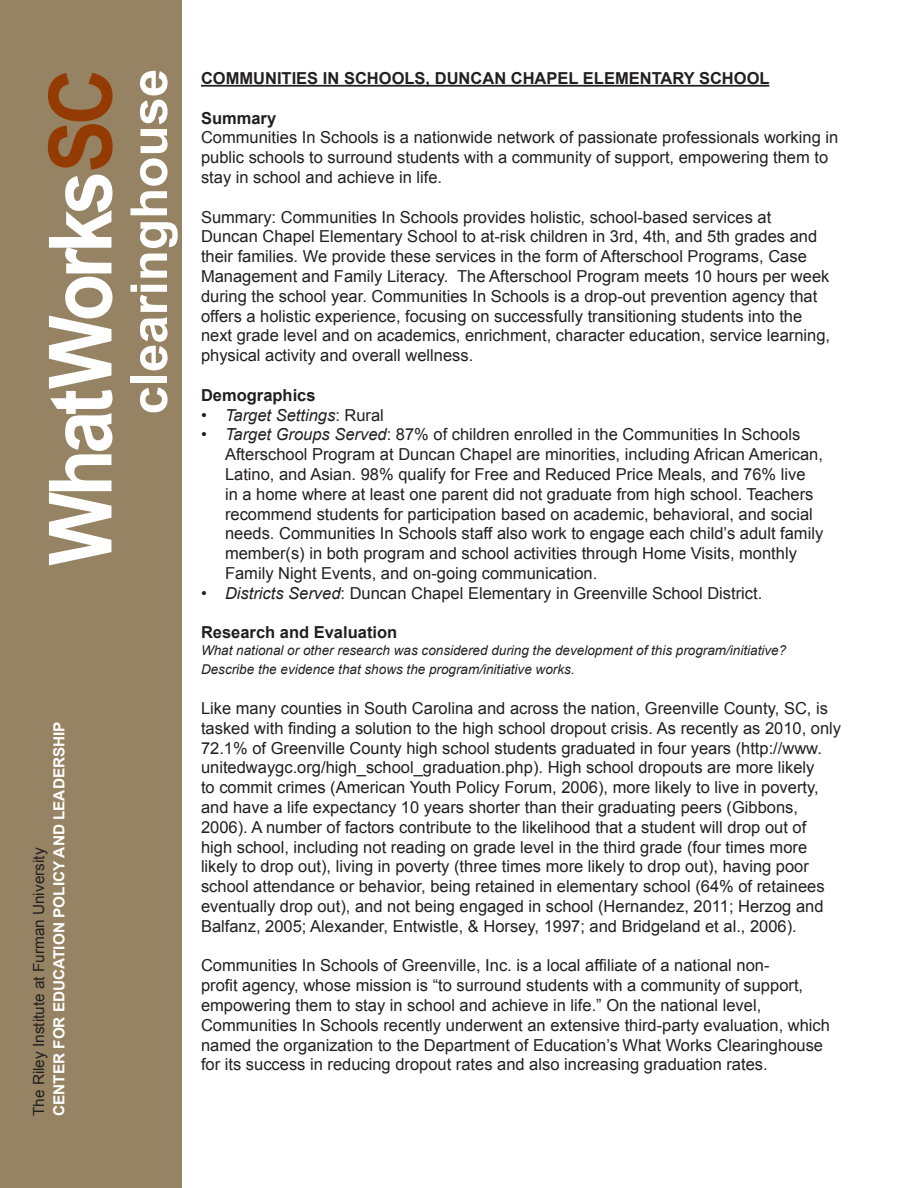
<style>
.page{position:relative;width:918px;height:1188px;background:#fff}
.page>*{position:absolute;margin:0;border:0;box-sizing:border-box;transform-origin:0 0}
.t1{font:700 87.3px "Arial";letter-spacing:-.06em;color:#fff;scale:.89 1}
.t2{font:700 51px "Arial";color:#fff}
.t3{font:16.5px/19.8px "Arial";color:#231f20}
.t4{font:700 16.5px "Arial";color:#231f20}
.t5{font:italic 16.5px "Arial";color:#231f20}
.t6{font:700 15.3px "Arial";color:#fff}
.t7{font:15.3px "Arial";color:#231f20}
.t8{font:italic 13.5px/19.8px "Arial";color:#231f20}
.s1{color:#933b03}
.s2{font-style:normal}
.s3{font-style:italic}
</style>
<div class="page">
<hr style="left:201px;top:85px;width:568px;height:2px;background:#231f20">
<div style="left:0;top:0;width:181px;height:1188px;background:#958363"></div>
<h1 class="t1" style="left:23px;top:566px;width:560px;rotate:-90deg">WhatWorks<span class="s1">SC</span></h1>
<h2 class="t2" style="left:115px;top:415px;width:347px;rotate:-90deg">clearinghouse</h2>
<p class="t6" style="left:49px;top:1116px;width:396px;rotate:-90deg">CENTER FOR EDUCATION POLICY AND LEADERSHIP</p>
<p class="t7" style="left:29px;top:1116px;width:270px;rotate:-90deg">The Riley Institute at Furman University</p>
<p class="t4" style="left:201px;top:67px;width:570px">COMMUNITIES IN SCHOOLS, DUNCAN CHAPEL ELEMENTARY SCHOOL</p>
<p class="t4" style="left:201px;top:107px;width:77px">Summary</p>
<p class="t3" style="left:201px;top:128px;width:639px">Communities In Schools is a nationwide network of passionate professionals working in public schools to surround students with a community of support, empowering them to stay in school and achieve in life.</p>
<p class="t3" style="left:201px;top:207px;width:631px">Summary: Communities In Schools provides holistic, school-based services at Duncan Chapel Elementary School to at-risk children in 3rd, 4th, and 5th grades and their families. We provide these services in the form of Afterschool Programs, Case Management and Family Literacy. The Afterschool Program meets 10 hours per week during the school year. Communities In Schools is a drop-out prevention agency that offers a holistic experience, focusing on successfully transitioning students into the next grade level and on academics, enrichment, character education, service learning, physical activity and overall wellness.</p>
<p class="t4" style="left:201px;top:384px;width:116px">Demographics</p>
<p class="t5" style="left:201px;top:404px;width:184px"><span class="s2">•</span> Target Settings<span class="s2">: Rural</span></p>
<p class="t3" style="left:225px;top:425px;width:600px;text-indent:-24px">• <span class="s3">Target Groups Served</span>: 87% of children enrolled in the Communities In Schools Afterschool Program at Duncan Chapel are minorities, including African American, Latino, and Asian. 98% qualify for Free and Reduced Price Meals, and 76% live<br>in a home where at least one parent did not graduate from high school. Teachers recommend students for participation based on academic, behavioral, and social needs. Communities In Schools staff also work to engage each child’s adult family member(s) in both program and school activities through Home Visits, monthly Family Night Events, and on-going communication.</p>
<p class="t3" style="left:201px;top:583px;width:563px">• <span class="s3">Districts Served</span>: Duncan Chapel Elementary in Greenville School District.</p>
<p class="t4" style="left:201px;top:622px;width:198px">Research and Evaluation</p>
<p class="t8" style="left:201px;top:640px;width:587px">What national or other research was considered during the development of this program/initiative?<br>Describe the evidence that shows the program/initiative works<span class="s2">.</span></p>
<p class="t3" style="left:201px;top:698px;width:642px">Like many counties in South Carolina and across the nation, Greenville County, SC, is tasked with finding a solution to the high school dropout crisis. As recently as 2010, only 72.1% of Greenville County high school students graduated in four years (http://www. unitedwaygc.org/high_school_graduation.php). High school dropouts are more likely<br>to commit crimes (American Youth Policy Forum, 2006), more likely to live in poverty, and have a life expectancy 10 years shorter than their graduating peers (Gibbons, 2006). A number of factors contribute to the likelihood that a student will drop out of high school, including not reading on grade level in the third grade (four times more likely to drop out), living in poverty (three times more likely to drop out), having poor school attendance or behavior, being retained in elementary school (64% of retainees eventually drop out), and not being engaged in school (Hernandez, 2011; Herzog and Balfanz, 2005; Alexander, Entwistle, &amp; Horsey, 1997; and Bridgeland et al., 2006).</p>
<p class="t3" style="left:201px;top:956px;width:631px">Communities In Schools of Greenville, Inc. is a local affiliate of a national non-<br>profit agency, whose mission is “to surround students with a community of support, empowering them to stay in school and achieve in life.” On the national level, Communities In Schools recently underwent an extensive third-party evaluation, which named the organization to the Department of Education’s What Works Clearinghouse for its success in reducing dropout rates and also increasing graduation rates.</p>
</div>
